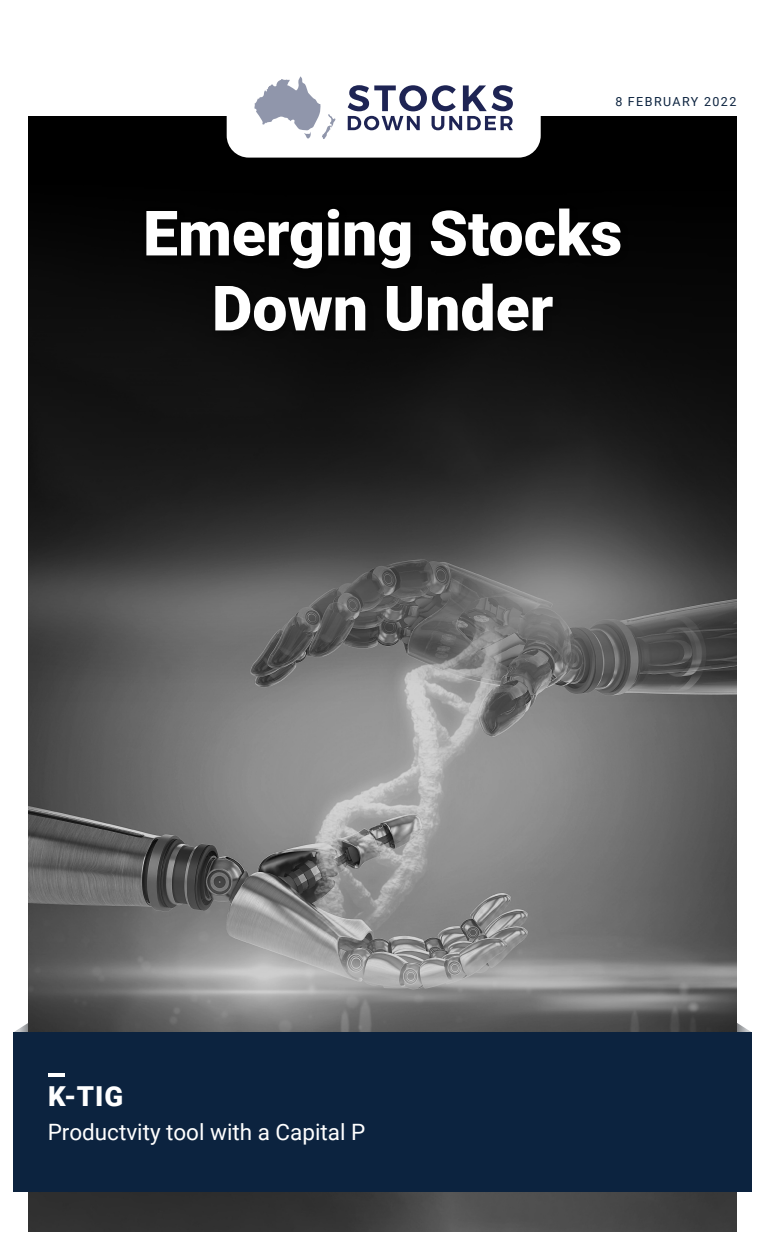
<style>
.page{position:relative;width:765px;height:1260px;background:#fff}
.page>*{position:absolute;margin:0;border:0;box-sizing:border-box;transform-origin:0 0}
.t1{font:900 62.5px/75px "Roboto";color:#fff;text-align:center}
.t2{font:900 27.5px "Roboto";color:#fff}
.t3{font:22.5px "Roboto";color:#fff}
.t4{font:12.5px "Roboto";letter-spacing:.115em;color:#0c233f}
</style>
<div class="page">
<svg style="left:14px;top:1023px;width:14px;height:9px"></svg>
<svg style="left:737px;top:1023px;width:14px;height:9px"></svg>
<img style="left:28px;top:702px;width:709px;height:530px">
<svg style="left:28px;top:116px;width:709px;height:586px;background:#2e2e2e"></svg>
<div style="left:142px;top:204px;width:488px;height:136px;background:#000"></div>
<div style="left:227px;top:20px;width:314px;height:138px;background:#fff;border-radius:22px"></div>
<svg style="left:254px;top:76px;width:82px;height:63px"></svg>
<svg style="left:348px;top:85px;width:165px;height:45px"></svg>
<div style="left:13px;top:1032px;width:739px;height:160px;background:#0c233f"></div>
<hr style="left:48px;top:1073px;width:16px;height:4px;background:#fff">
<p class="t4" style="left:615px;top:93px;width:123px">8 FEBRUARY 2022</p>
<h1 class="t1" style="left:143px;top:193px;width:481px">Emerging Stocks<br>Down Under</h1>
<p class="t2" style="left:48px;top:1077px;width:77px">K-TIG</p>
<p class="t3" style="left:48px;top:1116px;width:319px">Productvity tool with a Capital P</p>
</div>
